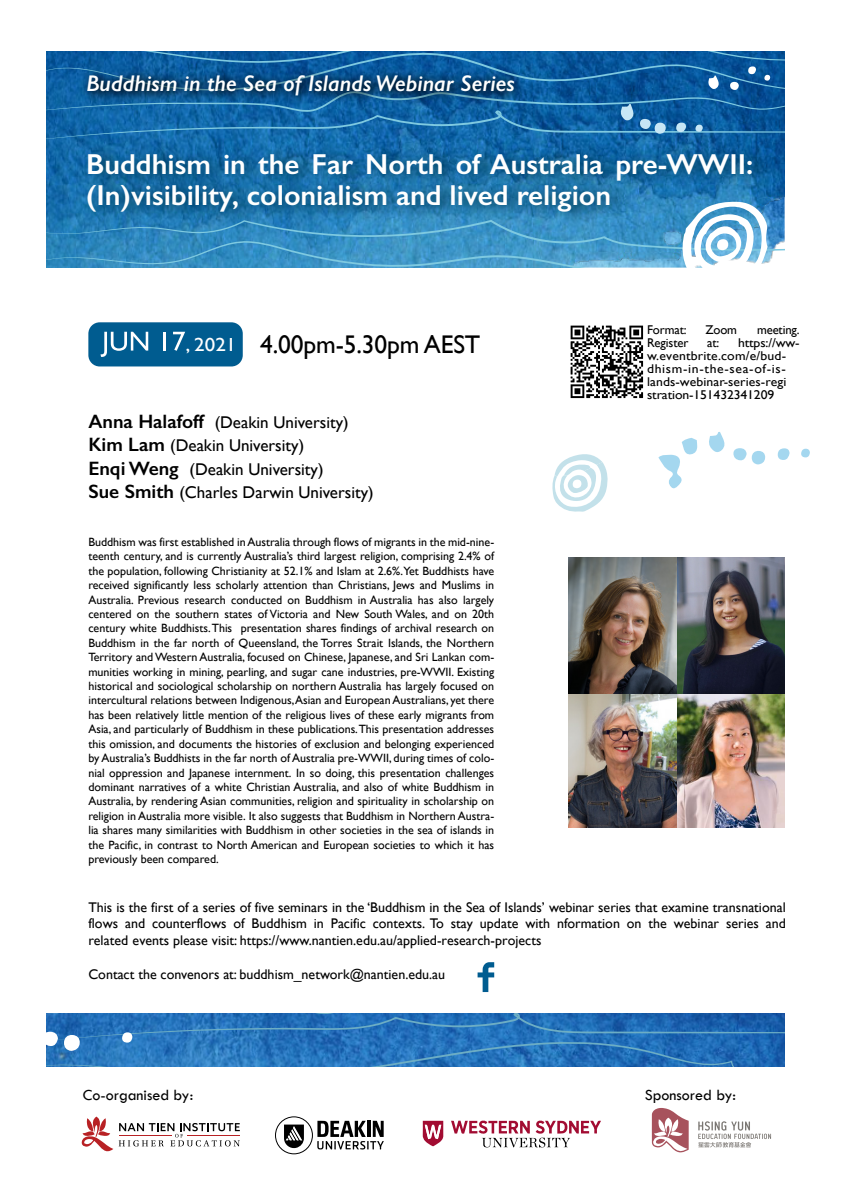
<style>
.page{position:relative;width:842px;height:1191px;background:#fff}
.page>*{position:absolute;margin:0;border:0;box-sizing:border-box;transform-origin:0 0}
.t1{font:600 29px/31.2px "Gill Sans";color:#fff}
.t2{font:25.5px "Gill Sans";letter-spacing:-.005em;color:#000}
.t3{font:italic 600 22.8px "Gill Sans";color:#fff}
.t4{font:17px/23.3px "Gill Sans";color:#000}
.t5{font:16px "Tw Cen";color:#000}
.t6{font:14px/16.8px "Gill Sans";color:#000;text-align:justify}
.t7{font:12.7px/13px "Gill Sans";letter-spacing:-.01em;color:#000;scale:1.08 1}
.t8{font:12.7px "Gill Sans";letter-spacing:-.01em;color:#000}
.t9{font:12px/14.4px "Gill Sans";color:#000;text-align:justify}
.s1{font-size:18.9px;color:#fff}
.s2{font-weight:600;font-size:19.4px}
</style>
<div class="page">
<svg style="left:47px;top:202px;width:656px;height:66px"></svg>
<svg style="left:698px;top:1121px;width:73px;height:26px"></svg>
<svg style="left:652px;top:1108px;width:37px;height:44px"></svg>
<svg style="left:119px;top:1123px;width:121px;height:23px"></svg>
<svg style="left:82px;top:1116px;width:31px;height:36px"></svg>
<hr style="left:119px;top:1135px;width:53px;height:1px;background:#b82124">
<hr style="left:187px;top:1135px;width:53px;height:1px;background:#b82124">
<svg style="left:423px;top:1120px;width:20px;height:26px"></svg>
<svg style="left:451px;top:1120px;width:150px;height:27px"></svg>
<svg style="left:317px;top:1120px;width:67px;height:29px"></svg>
<svg style="left:284px;top:1124px;width:20px;height:25px"></svg>
<div style="left:275px;top:1116px;width:38px;height:38px;border:1px solid #000;border-radius:50%"></div>
<svg style="left:552px;top:454px;width:56px;height:58px"></svg>
<svg style="left:46px;top:1013px;width:739px;height:53px;background:#2973ba"></svg>
<svg style="left:658px;top:438px;width:39px;height:51px"></svg>
<svg style="left:709px;top:432px;width:16px;height:20px"></svg>
<div style="left:752px;top:450px;width:13px;height:14px;background:#a4d7ef;border-radius:50%"></div>
<svg style="left:733px;top:448px;width:14px;height:12px"></svg>
<svg style="left:778px;top:448px;width:11px;height:12px"></svg>
<div style="left:801px;top:448px;width:9px;height:9px;background:#a4d7ef;border-radius:50%"></div>
<div style="left:88px;top:322px;width:155px;height:44px;background:#005c90;border-radius:11px"></div>
<svg style="left:101px;top:332px;width:47px;height:25px"></svg>
<hr style="left:163px;top:332px;width:3px;height:18px;background:#fff">
<svg style="left:173px;top:332px;width:12px;height:19px"></svg>
<img style="left:570px;top:325px;width:74px;height:74px">
<img style="left:569px;top:558px;width:216px;height:270px">
<svg style="left:47px;top:52px;width:738px;height:90px;background:#105a97"></svg>
<svg style="left:478px;top:962px;width:16px;height:30px"></svg>
<img style="left:58px;top:114px;width:727px;height:153px">
<h3 class="t3" style="left:86px;top:69px;width:430px">Buddhism in the Sea of Islands Webinar Series</h3>
<h1 class="t1" style="left:86px;top:148px;width:668px">Buddhism in the Far North of Australia pre-WWII: (In)visibility, colonialism and lived religion</h1>
<h2 class="t2" style="left:186px;top:330px;width:296px"><span class="s1">, 2021</span> 4.00pm-5.30pm AEST</h2>
<h3 class="t4" style="left:88px;top:410px;width:287px"><span class="s2">Anna Halafoff</span> (Deakin University)<br><span class="s2">Kim Lam</span> (Deakin University)<br><span class="s2">Enqi Weng</span> (Deakin University)<br><span class="s2">Sue Smith</span> (Charles Darwin University)</h3>
<p class="t9" style="left:88px;top:534px;width:407px">Buddhism was first established in Australia through flows of migrants in the mid-nine&shy;teenth century, and is currently Australia’s third largest religion, comprising 2.4% of the population, following Christianity at 52.1% and Islam at 2.6%.Yet Buddhists have received significantly less scholarly attention than Christians, Jews and Muslims in Australia. Previous research conducted on Buddhism in Australia has also largely centered on the southern states of Victoria and New South Wales, and on 20th century white Buddhists. This presentation shares findings of archival research on Buddhism in the far north of Queensland, the Torres Strait Islands, the Northern Territory and Western Australia, focused on Chinese, Japanese, and Sri Lankan com&shy;munities working in mining, pearling, and sugar cane industries, pre-WWII. Existing historical and sociological scholarship on northern Australia has largely focused on intercultural relations between Indigenous,Asian and European Australians, yet there has been relatively little mention of the religious lives of these early migrants from Asia, and particularly of Buddhism in these publications.This presentation addresses this omission, and documents the histories of exclusion and belonging experienced by Australia’s Buddhists in the far north of Australia pre-WWII, during times of colo&shy;nial oppression and Japanese internment. In so doing, this presentation challenges dominant narratives of a white Christian Australia, and also of white Buddhism in Australia, by rendering Asian communities, religion and spirituality in scholarship on religion in Australia more visible. It also suggests that Buddhism in Northern Austra&shy;lia shares many similarities with Buddhism in other societies in the sea of islands in the Pacific, in contrast to North American and European societies to which it has previously been compared.</p>
<p class="t8" style="left:647px;top:322px;width:41px">Format:</p>
<p class="t8" style="left:705px;top:322px;width:33px">Zoom</p>
<p class="t8" style="left:757px;top:322px;width:44px">meeting.</p>
<p class="t8" style="left:647px;top:335px;width:43px">Register</p>
<p class="t8" style="left:707px;top:335px;width:14px">at:</p>
<p class="t7" style="left:647px;top:336px;width:143px;text-indent:91px">https://ww&shy;w.eventbrite.com/e/bud&shy;dhism-in-the-sea-of-is&shy;lands-webinar-series-regi stration-151432341209</p>
<p class="t6" style="left:88px;top:898px;width:699px">This is the first of a series of five seminars in the ‘Buddhism in the Sea of Islands’ webinar series that examine transnational flows and counterflows of Buddhism in Pacific contexts. To stay update with nformation on the webinar series and related events please visit: https://www.nantien.edu.au/applied-research-projects</p>
<p class="t6" style="left:88px;top:965px;width:358px">Contact the convenors at: buddhism_network@nantien.edu.au</p>
<h3 class="t5" style="left:83px;top:1084px;width:112px">Co-organised by:</h3>
<h3 class="t5" style="left:645px;top:1084px;width:93px">Sponsored by:</h3>
</div>
